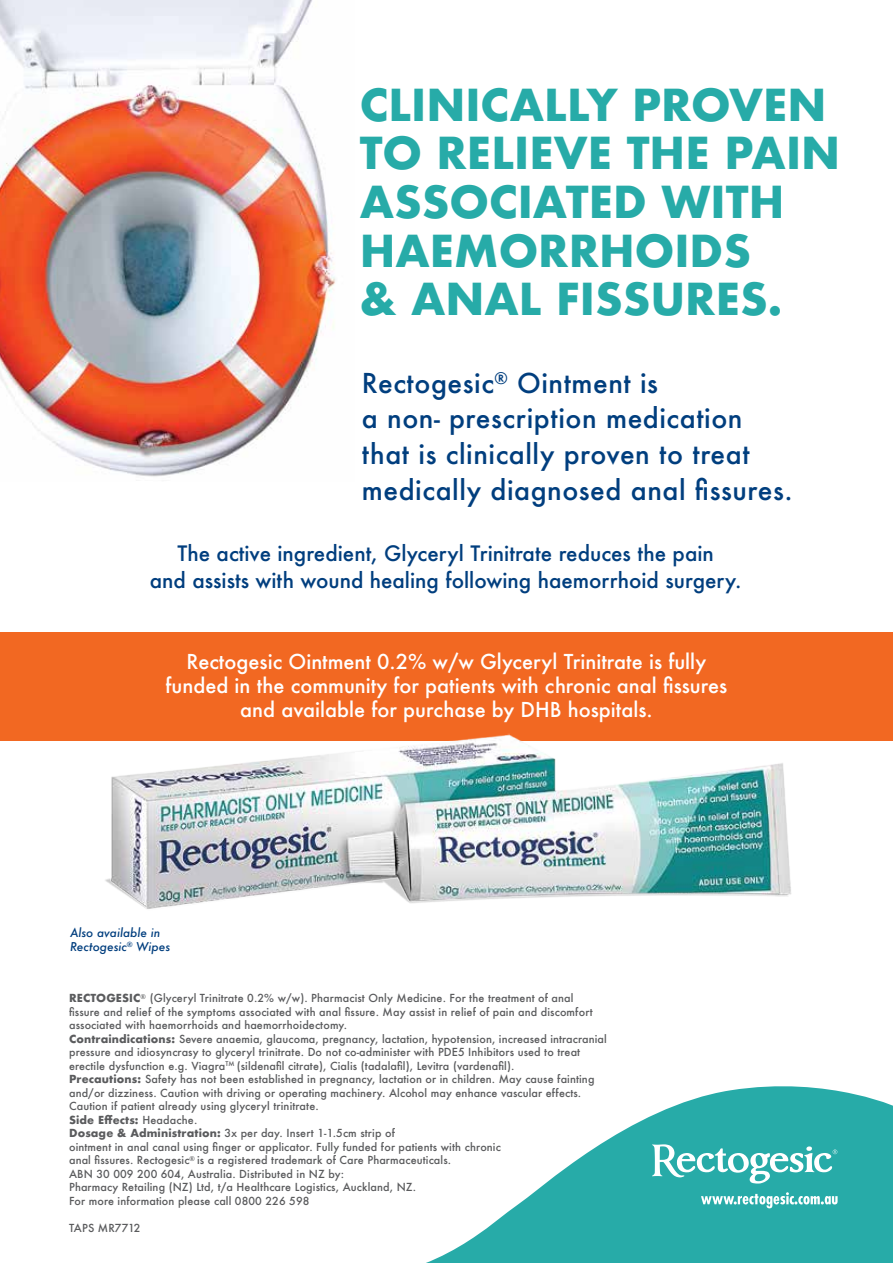
<style>
.page{position:relative;width:893px;height:1263px;background:#fff}
.page>*{position:absolute;margin:0;border:0;box-sizing:border-box;transform-origin:0 0}
.t1{font:700 42.9px/48.6px "Futura";color:#27aba8}
.t2{font:500 26.7px/35.8px "Futura";letter-spacing:.02em;color:#003e7e}
.t3{font:500 20.7px/27px "Futura";color:#003e7e;text-align:center}
.t4{font:500 19.95px/24.2px "Futura";color:#fff;text-align:center}
.t5{font:italic 500 11.85px/14.1px "Futura";color:#003e7e}
.t6{font:500 10.8px/13.5px "Futura";letter-spacing:.01em;color:#5a5b5d}
.s1{font-weight:700}
</style>
<div class="page">
<svg style="left:426px;top:1086px;width:467px;height:177px;fill:#27aba8"></svg>
<svg style="left:701px;top:1192px;width:137px;height:16px"></svg>
<svg style="left:652px;top:1144px;width:185px;height:39px"></svg>
<div style="left:0;top:632px;width:893px;height:109px;background:#f26822"></div>
<img style="left:0;top:0;width:336px;height:477px">
<img style="left:105px;top:733px;width:686px;height:176px">
<svg style="left:0;top:0;width:4px;height:6px"></svg>
<svg style="left:889px;top:1257px;width:4px;height:6px"></svg>
<h1 class="t1" style="left:360px;top:80px;width:482px">CLINICALLY PROVEN<br>TO RELIEVE THE PAIN<br>ASSOCIATED WITH<br>HAEMORRHOIDS<br>&amp; ANAL FISSURES.</h1>
<h2 class="t2" style="left:362px;top:364px;width:432px">Rectogesic<sup>®</sup> Ointment is<br>a non- prescription medication that is clinically proven to treat medically diagnosed anal fissures.</h2>
<h3 class="t3" style="left:150px;top:540px;width:593px">The active ingredient, Glyceryl Trinitrate reduces the pain<br>and assists with wound healing following haemorrhoid surgery.</h3>
<h3 class="t4" style="left:166px;top:649px;width:563px">Rectogesic Ointment 0.2% w/w Glyceryl Trinitrate is fully funded in the community for patients with chronic anal fissures and available for purchase by DHB hospitals.</h3>
<p class="t5" style="left:70px;top:925px;width:102px">Also available in<br>Rectogesic<sup>®</sup> Wipes</p>
<p class="t6" style="left:69px;top:991px;width:539px"><span class="s1">RECTOGESIC</span><sup>®</sup> (Glyceryl Trinitrate 0.2% w/w). Pharmacist Only Medicine. For the treatment of anal fissure and relief of the symptoms associated with anal fissure. May assist in relief of pain and discomfort associated with haemorrhoids and haemorrhoidectomy.<br><span class="s1">Contraindications:</span> Severe anaemia, glaucoma, pregnancy, lactation, hypotension, increased intracranial pressure and idiosyncrasy to glyceryl trinitrate. Do not co-administer with PDE5 Inhibitors used to treat erectile dysfunction e.g. Viagra<sup>TM</sup> (sildenafil citrate), Cialis (tadalafil), Levitra (vardenafil).<br><span class="s1">Precautions:</span> Safety has not been established in pregnancy, lactation or in children. May cause fainting and/or dizziness. Caution with driving or operating machinery. Alcohol may enhance vascular effects.<br>Caution if patient already using glyceryl trinitrate.<br><span class="s1">Side Effects:</span> Headache.<br><span class="s1">Dosage &amp; Administration:</span> 3x per day. Insert 1-1.5cm strip of<br>ointment in anal canal using finger or applicator. Fully funded for patients with chronic<br>anal fissures. Rectogesic<sup>®</sup> is a registered trademark of Care Pharmaceuticals.<br>ABN 30 009 200 604, Australia. Distributed in NZ by:<br>Pharmacy Retailing (NZ) Ltd, t/a Healthcare Logistics, Auckland, NZ.<br>For more information please call 0800 226 598</p>
<p class="t6" style="left:69px;top:1221px;width:73px">TAPS MR7712</p>
</div>
